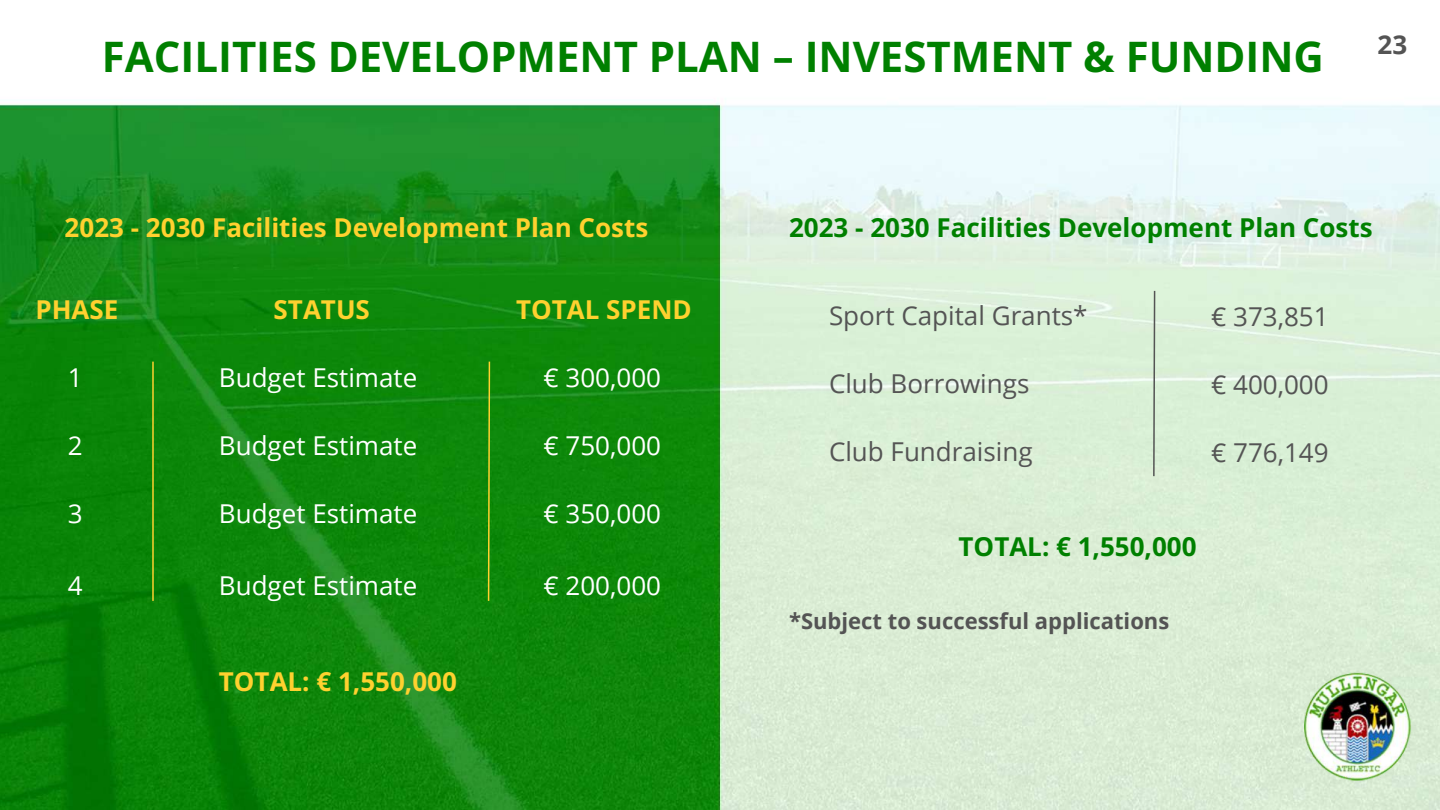
<style>
.page{position:relative;width:1440px;height:810px;background:#fff}
.page>*{position:absolute;margin:0;border:0;box-sizing:border-box;transform-origin:0 0}
.t1{font:700 42px "Open Sans";color:#008000}
.t2{font:26px "Open Sans";color:#fff}
.t3{font:700 26px "Open Sans";color:#ffd12f}
.t4{font:26px "Open Sans";color:#545454}
.t5{font:700 26px "Open Sans";color:#008000}
.t6{font:700 26px "Open Sans";color:#545454}
.t7{font:700 22px "Open Sans";color:#545454}
</style>
<div class="page">
<img style="left:0;top:103px;width:1440px;height:707px">
<hr style="left:152px;top:362px;width:2px;height:239px;background:#ffd12f">
<svg style="left:487px;top:360px;width:4px;height:242px"></svg>
<svg style="left:1152px;top:289px;width:4px;height:189px"></svg>
<img style="left:1304px;top:672px;width:107px;height:110px">
<h1 class="t1" style="left:102px;top:27px;width:1224px">FACILITIES DEVELOPMENT PLAN – INVESTMENT &amp; FUNDING</h1>
<p class="t6" style="left:1378px;top:27px;width:31px">23</p>
<p class="t3" style="left:65px;top:209px;width:585px">2023 - 2030 Facilities Development Plan Costs</p>
<p class="t3" style="left:35px;top:291px;width:85px">PHASE</p>
<p class="t3" style="left:274px;top:291px;width:98px">STATUS</p>
<p class="t3" style="left:516px;top:291px;width:177px">TOTAL SPEND</p>
<p class="t2" style="left:68px;top:359px;width:16px">1</p>
<p class="t2" style="left:219px;top:359px;width:200px">Budget Estimate</p>
<p class="t2" style="left:544px;top:359px;width:119px">€ 300,000</p>
<p class="t2" style="left:68px;top:427px;width:16px">2</p>
<p class="t2" style="left:219px;top:427px;width:200px">Budget Estimate</p>
<p class="t2" style="left:544px;top:427px;width:119px">€ 750,000</p>
<p class="t2" style="left:68px;top:496px;width:16px">3</p>
<p class="t2" style="left:219px;top:496px;width:200px">Budget Estimate</p>
<p class="t2" style="left:544px;top:496px;width:119px">€ 350,000</p>
<p class="t2" style="left:68px;top:567px;width:16px">4</p>
<p class="t2" style="left:219px;top:567px;width:200px">Budget Estimate</p>
<p class="t2" style="left:544px;top:567px;width:119px">€ 200,000</p>
<p class="t3" style="left:219px;top:663px;width:240px">TOTAL: € 1,550,000</p>
<p class="t5" style="left:789px;top:209px;width:585px">2023 - 2030 Facilities Development Plan Costs</p>
<p class="t4" style="left:829px;top:297px;width:260px">Sport Capital Grants*</p>
<p class="t4" style="left:1211px;top:298px;width:119px">€ 373,851</p>
<p class="t4" style="left:829px;top:365px;width:202px">Club Borrowings</p>
<p class="t4" style="left:1211px;top:366px;width:119px">€ 400,000</p>
<p class="t4" style="left:829px;top:433px;width:205px">Club Fundraising</p>
<p class="t4" style="left:1211px;top:434px;width:119px">€ 776,149</p>
<p class="t5" style="left:959px;top:528px;width:240px">TOTAL: € 1,550,000</p>
<p class="t7" style="left:789px;top:606px;width:382px">*Subject to successful applications</p>
</div>
